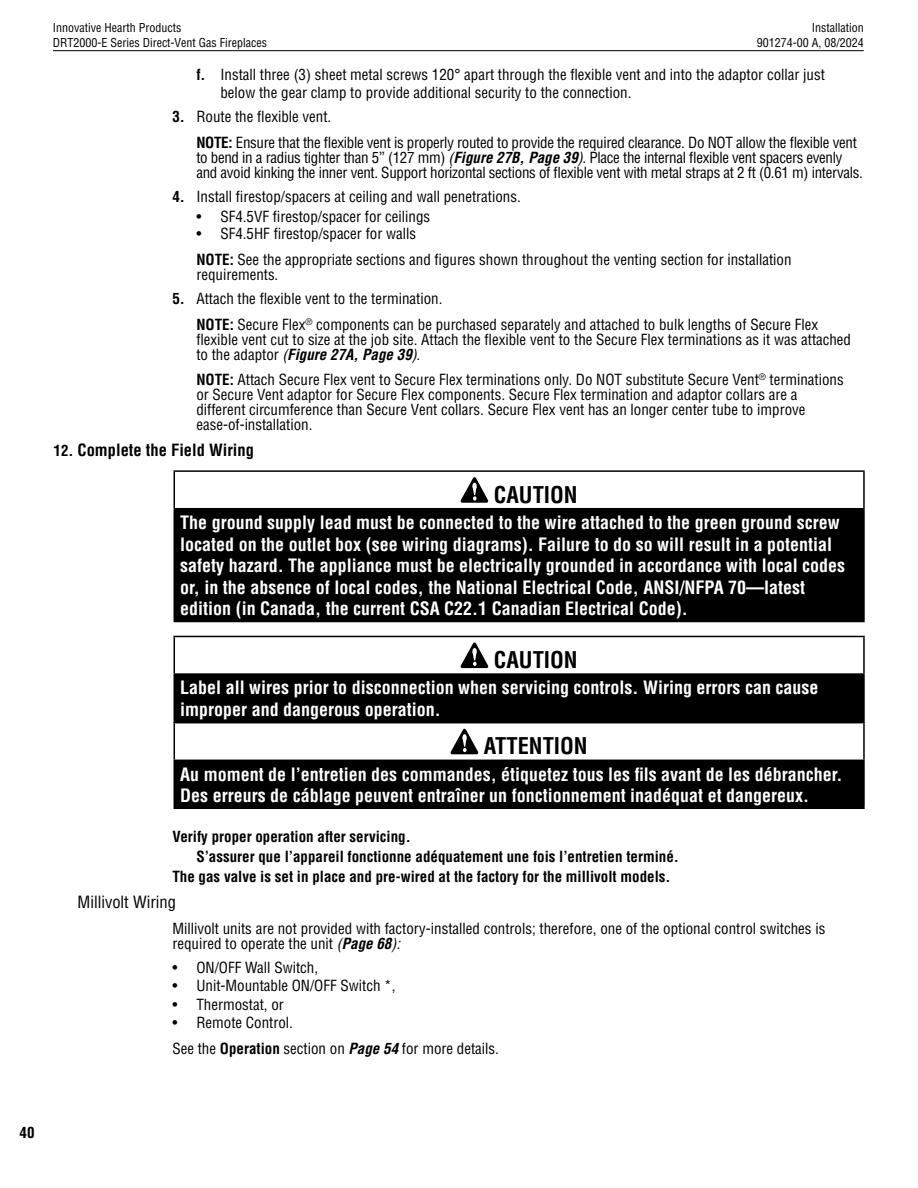
<style>
.page{position:relative;width:918px;height:1188px;background:#fff}
.page>*{position:absolute;margin:0;border:0;box-sizing:border-box;transform-origin:0 0}
.t1{font:700 condensed 22.5px "Helvetica";color:#000}
.t2{font:700 condensed 18px/21.6px "Helvetica";color:#fff}
.t3{font:700 condensed 16.5px "Helvetica";color:#000}
.t4{font:condensed 16.5px "Helvetica";color:#000}
.t5{font:condensed 15px/15px "Helvetica";color:#000}
.t6{font:condensed 15px/25.8px "Helvetica";letter-spacing:-.02em;color:#000}
.t7{font:700 condensed 15px "Helvetica";color:#000}
.t8{font:condensed 12px/15px "Helvetica";color:#000;text-align:right}
.s1{font-weight:700}
.s2{font-style:italic}
.s3{font-weight:700;font-style:italic}
.s4{font-size:15px}
</style>
<div class="page">
<hr style="left:53px;top:50px;width:811px;height:1px;background:#000">
<div style="left:174px;top:509px;width:690px;height:112px;background:#000"></div>
<hr style="left:174px;top:470px;width:691px;height:2px;background:#000">
<hr style="left:174px;top:472px;width:1px;height:36px;background:#000">
<hr style="left:863px;top:472px;width:2px;height:36px;background:#000">
<hr style="left:174px;top:508px;width:691px;height:1px;background:#000">
<hr style="left:863px;top:509px;width:2px;height:112px;background:#000">
<hr style="left:174px;top:621px;width:691px;height:1px;background:#000">
<svg style="left:460px;top:477px;width:29px;height:26px"></svg>
<div style="left:174px;top:674px;width:690px;height:48px;background:#000"></div>
<hr style="left:174px;top:636px;width:691px;height:1px;background:#000">
<hr style="left:174px;top:637px;width:1px;height:36px;background:#000">
<hr style="left:863px;top:637px;width:2px;height:36px;background:#000">
<hr style="left:174px;top:673px;width:691px;height:2px;background:#000">
<hr style="left:863px;top:675px;width:2px;height:46px;background:#000">
<hr style="left:174px;top:721px;width:691px;height:2px;background:#000">
<svg style="left:458px;top:637px;width:34px;height:32px"></svg>
<div style="left:174px;top:760px;width:690px;height:48px;background:#000"></div>
<hr style="left:174px;top:723px;width:1px;height:37px;background:#000">
<hr style="left:863px;top:723px;width:2px;height:37px;background:#000">
<hr style="left:174px;top:760px;width:691px;height:1px;background:#000">
<hr style="left:863px;top:761px;width:2px;height:47px;background:#000">
<hr style="left:174px;top:808px;width:691px;height:1px;background:#000">
<svg style="left:450px;top:728px;width:29px;height:27px"></svg>
<p class="t8" style="left:53px;top:20px;width:216px;text-align:left">Innovative Hearth Products<br>DRT2000-E Series Direct-Vent Gas Fireplaces</p>
<p class="t8" style="left:757px;top:20px;width:109px">Installation<br>901274-00 A, 08/2024</p>
<p class="t5" style="left:220px;top:66px;width:606px;line-height:18px;text-indent:-24px"><span class="s1">f.</span> Install three (3) sheet metal screws 120° apart through the flexible vent and into the adaptor collar just below the gear clamp to provide additional security to the connection.</p>
<p class="t6" style="left:196px;top:104px;width:662px;text-indent:-24px"><span class="s1">3.</span> Route the flexible vent.<br><span class="s1">NOTE:</span> Ensure that the flexible vent is properly routed to provide the required clearance. Do NOT allow the flexible vent</p>
<p class="t6" style="left:196px;top:150px;width:668px;line-height:15px">to bend in a radius tighter than 5” (127 mm) <span class="s2">(</span><span class="s3">Figure 27B, Page 39</span><span class="s2">)</span>. Place the internal flexible vent spacers evenly and avoid kinking the inner vent. Support horizontal sections of flexible vent with metal straps at 2 ft (0.61 m) intervals.</p>
<p class="t5" style="left:172px;top:189px;width:350px"><span class="s1">4.</span> Install firestop/spacers at ceiling and wall penetrations.</p>
<p class="t5" style="left:196px;top:209px;width:235px">• SF4.5VF firestop/spacer for ceilings</p>
<p class="t5" style="left:196px;top:221px;width:597px;line-height:25.8px">• SF4.5HF firestop/spacer for walls<br><span class="s1">NOTE:</span> See the appropriate sections and figures shown throughout the venting section for installation</p>
<p class="t5" style="left:196px;top:267px;width:84px">requirements.</p>
<p class="t5" style="left:196px;top:285px;width:623px;line-height:25.8px;text-indent:-24px"><span class="s1">5.</span> Attach the flexible vent to the termination.<br><span class="s1">NOTE:</span> Secure Flex<sup>®</sup> components can be purchased separately and attached to bulk lengths of Secure Flex</p>
<p class="t5" style="left:196px;top:332px;width:656px">flexible vent cut to size at the job site. Attach the flexible vent to the Secure Flex terminations as it was attached to the adaptor <span class="s2">(</span><span class="s3">Figure 27A, Page 39</span><span class="s2">)</span>.</p>
<p class="t5" style="left:196px;top:372px;width:649px"><span class="s1">NOTE:</span> Attach Secure Flex vent to Secure Flex terminations only. Do NOT substitute Secure Vent<sup>®</sup> terminations or Secure Vent adaptor for Secure Flex components. Secure Flex termination and adaptor collars are a different circumference than Secure Vent collars. Secure Flex vent has an longer center tube to improve ease‑of‑installation.</p>
<p class="t3" style="left:54px;top:440px;width:202px"><span class="s4">12.</span> Complete the Field Wiring</p>
<h1 class="t1" style="left:494px;top:480px;width:85px">CAUTION</h1>
<p class="t2" style="left:180px;top:512px;width:666px">The ground supply lead must be connected to the wire attached to the green ground screw located on the outlet box (see wiring diagrams). Failure to do so will result in a potential safety hazard. The appliance must be electrically grounded in accordance with local codes or, in the absence of local codes, the National Electrical Code, ANSI/NFPA 70—latest edition (in Canada, the current CSA C22.1 Canadian Electrical Code).</p>
<h1 class="t1" style="left:494px;top:646px;width:85px">CAUTION</h1>
<p class="t2" style="left:180px;top:677px;width:640px">Label all wires prior to disconnection when servicing controls. Wiring errors can cause improper and dangerous operation.</p>
<h1 class="t1" style="left:484px;top:732px;width:105px">ATTENTION</h1>
<p class="t2" style="left:180px;top:763px;width:664px">Au moment de l’entretien des commandes, étiquetez tous les fils avant de les débrancher.<br>Des erreurs de cáblage peuvent entraîner un fonctionnement inadéquat et dangereux.</p>
<p class="t7" style="left:172px;top:827px;width:240px">Verify proper operation after servicing.</p>
<p class="t7" style="left:196px;top:847px;width:484px">S’assurer que l’appareil fonctionne adéquatement une fois l’entretien terminé.</p>
<p class="t7" style="left:172px;top:868px;width:500px">The gas valve is set in place and pre‑wired at the factory for the millivolt models.</p>
<p class="t4" style="left:78px;top:892px;width:100px">Millivolt Wiring</p>
<p class="t5" style="left:172px;top:921px;width:654px">Millivolt units are not provided with factory-installed controls; therefore, one of the optional control switches is required to operate the unit <span class="s2">(</span><span class="s3">Page 68</span><span class="s2">):</span></p>
<p class="t5" style="left:172px;top:960px;width:147px">• ON/OFF Wall Switch,</p>
<p class="t5" style="left:172px;top:978px;width:225px">• Unit-Mountable ON/OFF Switch *,</p>
<p class="t5" style="left:172px;top:996px;width:113px">• Thermostat, or</p>
<p class="t5" style="left:172px;top:1009px;width:328px;line-height:25.8px">• Remote Control.<br>See the <span class="s1">Operation</span> section on <span class="s3">Page 54</span> for more details.</p>
<p class="t7" style="left:20px;top:1123px;width:16px">40</p>
</div>
